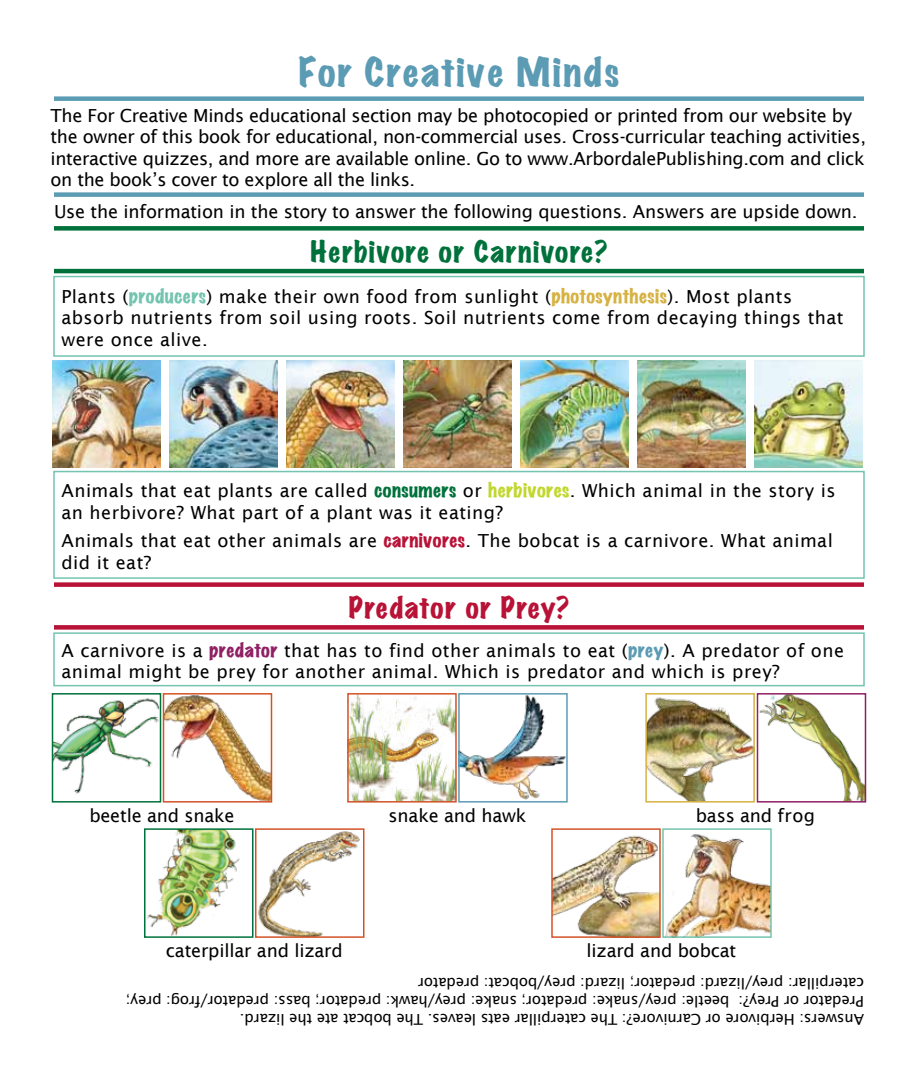
<style>
.page{position:relative;width:918px;height:1080px;background:#fff}
.page>*{position:absolute;margin:0;border:0;box-sizing:border-box;transform-origin:0 0}
.t1{font:36px "Marker Felt Wide";letter-spacing:.06em;color:#5b9bb4}
.t2{font:27px "Marker Felt Wide";letter-spacing:.055em;color:#00713b}
.t3{font:27px "Marker Felt Wide";letter-spacing:.055em;color:#b81237}
.t4{font:18px/21.6px "Lucida Sans";letter-spacing:.025em;color:#000}
.t5{font:18px/21.6px "Lucida Sans";letter-spacing:-.01em;color:#000}
.t6{font:15px/18px "Lucida Sans";letter-spacing:-.01em;color:#000}
.s1{font-family:"Marker Felt Wide";color:#74c4b0}
.s2{font-family:"Marker Felt Wide";color:#d6b243}
.s3{font-family:"Marker Felt Wide";color:#00713b}
.s4{font-family:"Marker Felt Wide";color:#c1d72f}
.s5{font-family:"Marker Felt Wide";color:#b81237}
.s6{font-family:"Marker Felt Wide";color:#8f2063}
.s7{font-family:"Marker Felt Wide";color:#5b9bb4}
</style>
<div class="page">
<img style="left:55px;top:698px;width:103px;height:96px">
<div style="left:52px;top:693px;width:109px;height:110px;border:2px solid #00713b"></div>
<img style="left:166px;top:696px;width:103px;height:104px">
<div style="left:163px;top:693px;width:109px;height:110px;border:2px solid #d55227"></div>
<img style="left:461px;top:696px;width:104px;height:104px">
<div style="left:458px;top:693px;width:110px;height:110px;border:2px solid #5b9bb4"></div>
<img style="left:350px;top:696px;width:104px;height:104px">
<div style="left:347px;top:693px;width:110px;height:110px;border:2px solid #d55227"></div>
<img style="left:648px;top:697px;width:104px;height:103px">
<div style="left:645px;top:693px;width:110px;height:110px;border:2px solid #d6b243"></div>
<img style="left:760px;top:696px;width:103px;height:104px">
<div style="left:757px;top:693px;width:109px;height:110px;border:2px solid #8f2063"></div>
<img style="left:665px;top:834px;width:104px;height:101px">
<div style="left:662px;top:828px;width:110px;height:110px;border:2px solid #74c4b0"></div>
<img style="left:554px;top:835px;width:104px;height:100px">
<div style="left:551px;top:828px;width:110px;height:110px;border:2px solid #d55227"></div>
<img style="left:147px;top:831px;width:93px;height:104px">
<div style="left:144px;top:828px;width:110px;height:110px;border:2px solid #00713b"></div>
<img style="left:258px;top:831px;width:102px;height:104px">
<div style="left:255px;top:828px;width:109px;height:110px;border:2px solid #d55227"></div>
<div style="left:54px;top:96px;width:810px;height:5px;background:#5b9bb4"></div>
<hr style="left:54px;top:269px;width:810px;height:4px;background:#00713b">
<div style="left:54px;top:226px;width:810px;height:5px;background:#00713b"></div>
<div style="left:53px;top:276px;width:812px;height:81px;border:2px solid #74c4b0"></div>
<div style="left:53px;top:632px;width:812px;height:54px;border:2px solid #74c4b0"></div>
<div style="left:53px;top:471px;width:812px;height:108px;border:2px solid #74c4b0"></div>
<div style="left:54px;top:625px;width:810px;height:5px;background:#b81237"></div>
<div style="left:54px;top:582px;width:810px;height:5px;background:#b81237"></div>
<div style="left:54px;top:192px;width:810px;height:5px;background:#5b9bb4"></div>
<img style="left:52px;top:360px;width:108px;height:108px">
<img style="left:170px;top:360px;width:108px;height:108px">
<img style="left:286px;top:360px;width:108px;height:108px">
<img style="left:404px;top:360px;width:108px;height:108px">
<img style="left:521px;top:360px;width:108px;height:108px">
<img style="left:638px;top:360px;width:108px;height:108px">
<img style="left:755px;top:360px;width:108px;height:108px">
<h1 class="t1" style="left:299px;top:54px;width:322px">For Creative Minds</h1>
<p class="t5" style="left:51px;top:104px;width:817px">The For Creative Minds educational section may be photocopied or printed from our website by the owner of this book for educational, non-commercial uses. Cross-curricular teaching activities, interactive quizzes, and more are available online. Go to www.ArbordalePublishing.com and click on the book’s cover to explore all the links.</p>
<p class="t5" style="left:54px;top:201px;width:805px">Use the information in the story to answer the following questions. Answers are upside down.</p>
<h2 class="t2" style="left:311px;top:238px;width:298px">Herbivore or Carnivore?</h2>
<p class="t4" style="left:62px;top:285px;width:784px">Plants (<span class="s1">producers</span>) make their own food from sunlight (<span class="s2">photosynthesis</span>). Most plants absorb nutrients from soil using roots. Soil nutrients come from decaying things that were once alive.</p>
<p class="t4" style="left:62px;top:480px;width:776px">Animals that eat plants are called <span class="s3">consumers</span> or <span class="s4">herbivores</span>. Which animal in the story is an herbivore? What part of a plant was it eating?</p>
<p class="t4" style="left:62px;top:530px;width:773px">Animals that eat other animals are <span class="s5">carnivores</span>. The bobcat is a carnivore. What animal did it eat?</p>
<h2 class="t3" style="left:349px;top:594px;width:222px">Predator or Prey?</h2>
<p class="t4" style="left:62px;top:639px;width:784px">A carnivore is a <span class="s6">predator</span> that has to find other animals to eat (<span class="s7">prey</span>). A predator of one animal might be prey for another animal. Which is predator and which is prey?</p>
<p class="t5" style="left:89px;top:805px;width:147px">beetle and snake</p>
<p class="t5" style="left:389px;top:805px;width:139px">snake and hawk</p>
<p class="t5" style="left:696px;top:805px;width:121px">bass and frog</p>
<p class="t5" style="left:166px;top:940px;width:178px">caterpillar and lizard</p>
<p class="t5" style="left:587px;top:940px;width:151px">lizard and bobcat</p>
<p class="t6" style="left:864px;top:1029px;width:740px;rotate:-180deg">Answers: Herbivore or Carnivore?: The caterpillar eats leaves. The bobcat ate the lizard.<br>Predator or Prey?: beetle: prey/snake: predator; snake: prey/hawk: predator; bass: predator/frog: prey; caterpillar: prey/lizard: predator; lizard: prey/bobcat: predator</p>
</div>
